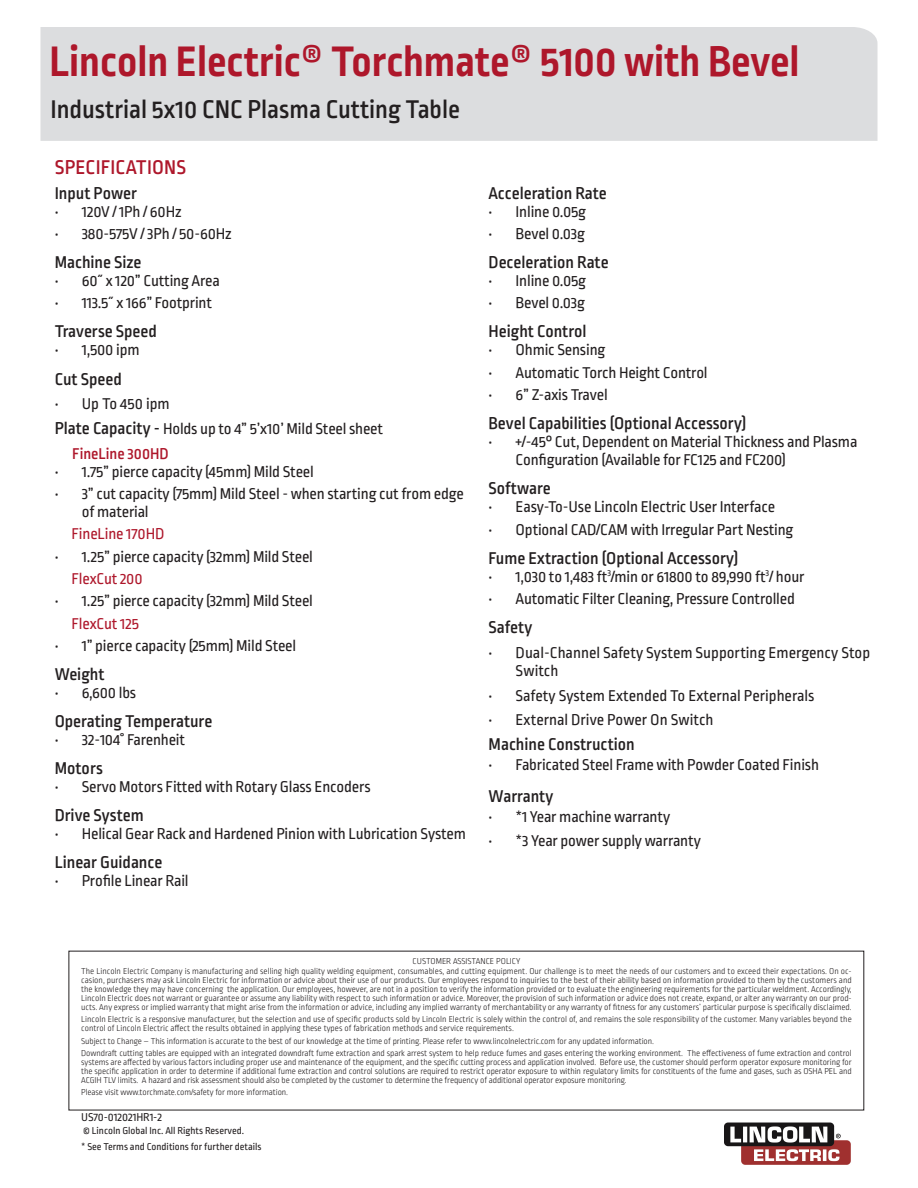
<style>
.page{position:relative;width:918px;height:1188px;background:#fff}
.page>*{position:absolute;margin:0;border:0;box-sizing:border-box;transform-origin:0 0}
.t1{font:700 45px "Ropa Sans Pro";color:#ae172b}
.t2{font:500 27px "Ropa Sans Pro";color:#231f20}
.t3{font:500 21px "Ropa Sans Pro";letter-spacing:.01em;color:#ae172b}
.t4{font:500 18px "Ropa Sans Pro";color:#231f20}
.t5{font:16.5px/18px "Ropa Sans Pro";letter-spacing:-.01em;color:#231f20}
.Tight_Bullets{font:16.5px "Ropa Sans Pro";letter-spacing:-.01em;color:#ae172b}
.t6{font:500 16.5px "Ropa Sans Pro";color:#ae172b}
.Tight_Bullets-2{font:12px "Ropa Sans Pro";letter-spacing:-.01em;color:#231f20}
.Copyright{font:10.5px "Ropa Sans Pro";color:#231f20}
.Customer_Assistance{font:300 9px/9px "Ropa Sans Pro";color:#231f20;text-align:justify}
.s1{font-weight:500;font-size:18px}
</style>
<div class="page">
<div style="left:40px;top:27px;width:838px;height:114px;background:#dcdddf"></div>
<img style="left:725px;top:1122px;width:126px;height:43px">
<h2 class="t1" style="left:50px;top:36px;width:752px">Lincoln Electric® Torchmate® 5100 with Bevel</h2>
<p class="t2" style="left:50px;top:94px;width:411px">Industrial 5x10 CNC Plasma Cutting Table</p>
<h3 class="t3" style="left:55px;top:156px;width:133px">SPECIFICATIONS</h3>
<h4 class="t4" style="left:55px;top:183px;width:84px">Input Power</h4>
<p class="t5" style="left:55px;top:203px;width:128px">• 120V / 1Ph / 60Hz</p>
<p class="t5" style="left:55px;top:226px;width:179px">• 380-575V / 3Ph / 50-60Hz</p>
<h4 class="t4" style="left:55px;top:252px;width:88px">Machine Size</h4>
<p class="t5" style="left:55px;top:273px;width:167px">• 60˝ x 120” Cutting Area</p>
<p class="t5" style="left:55px;top:295px;width:159px">• 113.5˝ x 166” Footprint</p>
<h4 class="t4" style="left:55px;top:322px;width:104px">Traverse Speed</h4>
<p class="t5" style="left:55px;top:342px;width:86px">• 1,500 ipm</p>
<h4 class="t4" style="left:55px;top:369px;width:69px">Cut Speed</h4>
<p class="t5" style="left:55px;top:396px;width:117px">• Up To 450 ipm</p>
<h4 class="t5" style="left:55px;top:421px;width:330px"><span class="s1">Plate Capacity -</span> Holds up to 4” 5’x10’ Mild Steel sheet</h4>
<h4 class="t6" style="left:72px;top:444px;width:98px">FineLine 300HD</h4>
<p class="t5" style="left:55px;top:463px;width:261px">• 1.75” pierce capacity (45mm) Mild Steel</p>
<p class="t5" style="left:82px;top:486px;width:384px;text-indent:-27px">• 3” cut capacity (75mm) Mild Steel - when starting cut from edge of material</p>
<p class="Tight_Bullets" style="left:72px;top:525px;width:95px">FineLine 170HD</p>
<p class="t5" style="left:55px;top:548px;width:260px">• 1.25” pierce capacity (32mm) Mild Steel</p>
<p class="Tight_Bullets" style="left:72px;top:570px;width:73px">FlexCut 200</p>
<p class="t5" style="left:55px;top:593px;width:260px">• 1.25” pierce capacity (32mm) Mild Steel</p>
<p class="Tight_Bullets" style="left:72px;top:614px;width:69px">FlexCut 125</p>
<p class="t5" style="left:55px;top:638px;width:243px">• 1” pierce capacity (25mm) Mild Steel</p>
<h4 class="t4" style="left:55px;top:664px;width:51px">Weight</h4>
<p class="t5" style="left:55px;top:685px;width:83px">• 6,600 lbs</p>
<h4 class="t4" style="left:55px;top:711px;width:159px">Operating Temperature</h4>
<p class="t5" style="left:55px;top:732px;width:132px">• 32-104˚ Farenheit</p>
<h4 class="t4" style="left:55px;top:758px;width:50px">Motors</h4>
<p class="t5" style="left:55px;top:779px;width:318px">• Servo Motors Fitted with Rotary Glass Encoders</p>
<h4 class="t4" style="left:55px;top:806px;width:91px">Drive System</h4>
<p class="t5" style="left:55px;top:826px;width:413px">• Helical Gear Rack and Hardened Pinion with Lubrication System</p>
<h4 class="t4" style="left:55px;top:853px;width:109px">Linear Guidance</h4>
<p class="t5" style="left:55px;top:873px;width:135px">• Profile Linear Rail</p>
<h4 class="t4" style="left:489px;top:183px;width:120px">Acceleration Rate</h4>
<p class="t5" style="left:489px;top:203px;width:99px">• Inline 0.05g</p>
<p class="t5" style="left:489px;top:226px;width:98px">• Bevel 0.03g</p>
<h4 class="t4" style="left:489px;top:252px;width:122px">Deceleration Rate</h4>
<p class="t5" style="left:489px;top:273px;width:99px">• Inline 0.05g</p>
<p class="t5" style="left:489px;top:295px;width:98px">• Bevel 0.03g</p>
<h4 class="t4" style="left:489px;top:322px;width:99px">Height Control</h4>
<p class="t5" style="left:489px;top:342px;width:118px">• Ohmic Sensing</p>
<p class="t5" style="left:489px;top:364px;width:221px">• Automatic Torch Height Control</p>
<p class="t5" style="left:489px;top:387px;width:121px">• 6” Z-axis Travel</p>
<h4 class="t4" style="left:489px;top:413px;width:259px">Bevel Capabilities (Optional Accessory)</h4>
<p class="t5" style="left:516px;top:434px;width:343px;text-indent:-27px">• +/-45° Cut, Dependent on Material Thickness and Plasma<br>Configuration (Available for FC125 and FC200)</p>
<h4 class="t4" style="left:489px;top:478px;width:64px">Software</h4>
<p class="t5" style="left:489px;top:499px;width:288px">• Easy-To-Use Lincoln Electric User Interface</p>
<p class="t5" style="left:489px;top:521px;width:306px">• Optional CAD/CAM with Irregular Part Nesting</p>
<h4 class="t4" style="left:489px;top:548px;width:251px">Fume Extraction (Optional Accessory)</h4>
<p class="t5" style="left:489px;top:568px;width:317px">• 1,030 to 1,483 ft<sup>3</sup>/min or 61800 to 89,990 ft<sup>3</sup>/ hour</p>
<p class="t5" style="left:489px;top:591px;width:308px">• Automatic Filter Cleaning, Pressure Controlled</p>
<h4 class="t4" style="left:489px;top:617px;width:45px">Safety</h4>
<p class="t5" style="left:516px;top:644px;width:356px;text-indent:-27px">• Dual-Channel Safety System Supporting Emergency Stop<br>Switch</p>
<p class="t5" style="left:489px;top:687px;width:327px">• Safety System Extended To External Peripherals</p>
<p class="t5" style="left:489px;top:712px;width:226px">• External Drive Power On Switch</p>
<h4 class="t4" style="left:489px;top:734px;width:148px">Machine Construction</h4>
<p class="t5" style="left:489px;top:756px;width:332px">• Fabricated Steel Frame with Powder Coated Finish</p>
<h4 class="t4" style="left:489px;top:787px;width:66px">Warranty</h4>
<p class="t5" style="left:489px;top:809px;width:183px">• *1 Year machine warranty</p>
<p class="t5" style="left:489px;top:833px;width:214px">• *3 Year power supply warranty</p>
<p class="Customer_Assistance" style="left:413px;top:957px;width:109px">CUSTOMER ASSISTANCE POLICY</p>
<p class="Customer_Assistance" style="left:81px;top:967px;width:772px">The Lincoln Electric Company is manufacturing and selling high quality welding equipment, consumables, and cutting equipment. Our challenge is to meet the needs of our customers and to exceed their expectations. On oc&shy;casion, purchasers may ask Lincoln Electric for information or advice about their use of our products. Our employees respond to inquiries to the best of their ability based on information provided to them by the customers and the knowledge they may have concerning the application. Our employees, however, are not in a position to verify the information provided or to evaluate the engineering requirements for the particular weldment. Accordingly, Lincoln Electric does not warrant or guarantee or assume any liability with respect to such information or advice. Moreover, the provision of such information or advice does not create, expand, or alter any warranty on our prod&shy;ucts. Any express or implied warranty that might arise from the information or advice, including any implied warranty of merchantability or any warranty of fitness for any customers’ particular purpose is specifically disclaimed.</p>
<p class="Customer_Assistance" style="left:81px;top:1016px;width:772px">Lincoln Electric is a responsive manufacturer, but the selection and use of specific products sold by Lincoln Electric is solely within the control of, and remains the sole responsibility of the customer. Many variables beyond the control of Lincoln Electric affect the results obtained in applying these types of fabrication methods and service requirements.</p>
<p class="Customer_Assistance" style="left:81px;top:1037px;width:574px">Subject to Change – This information is accurate to the best of our knowledge at the time of printing. Please refer to www.lincolnelectric.com for any updated information.</p>
<p class="Customer_Assistance" style="left:81px;top:1049px;width:772px">Downdraft cutting tables are equipped with an integrated downdraft fume extraction and spark arrest system to help reduce fumes and gases entering the working environment. The effectiveness of fume extraction and control systems are affected by various factors including proper use and maintenance of the equipment, and the specific cutting process and application involved. Before use, the customer should perform operator exposure monitoring for the specific application in order to determine if additional fume extraction and control solutions are required to restrict operator exposure to within regulatory limits for constituents of the fume and gases, such as OSHA PEL and ACGIH TLV limits. A hazard and risk assessment should also be completed by the customer to determine the frequency of additional operator exposure monitoring.</p>
<p class="Customer_Assistance" style="left:81px;top:1089px;width:208px">Please visit www.torchmate.com/safety for more information.</p>
<p class="Tight_Bullets-2" style="left:81px;top:1111px;width:82px">US70-012021HR1-2</p>
<p class="Copyright" style="left:83px;top:1125px;width:163px">© Lincoln Global Inc. All Rights Reserved.</p>
<p class="Copyright" style="left:81px;top:1141px;width:182px">* See Terms and Conditions for further details</p>
</div>
